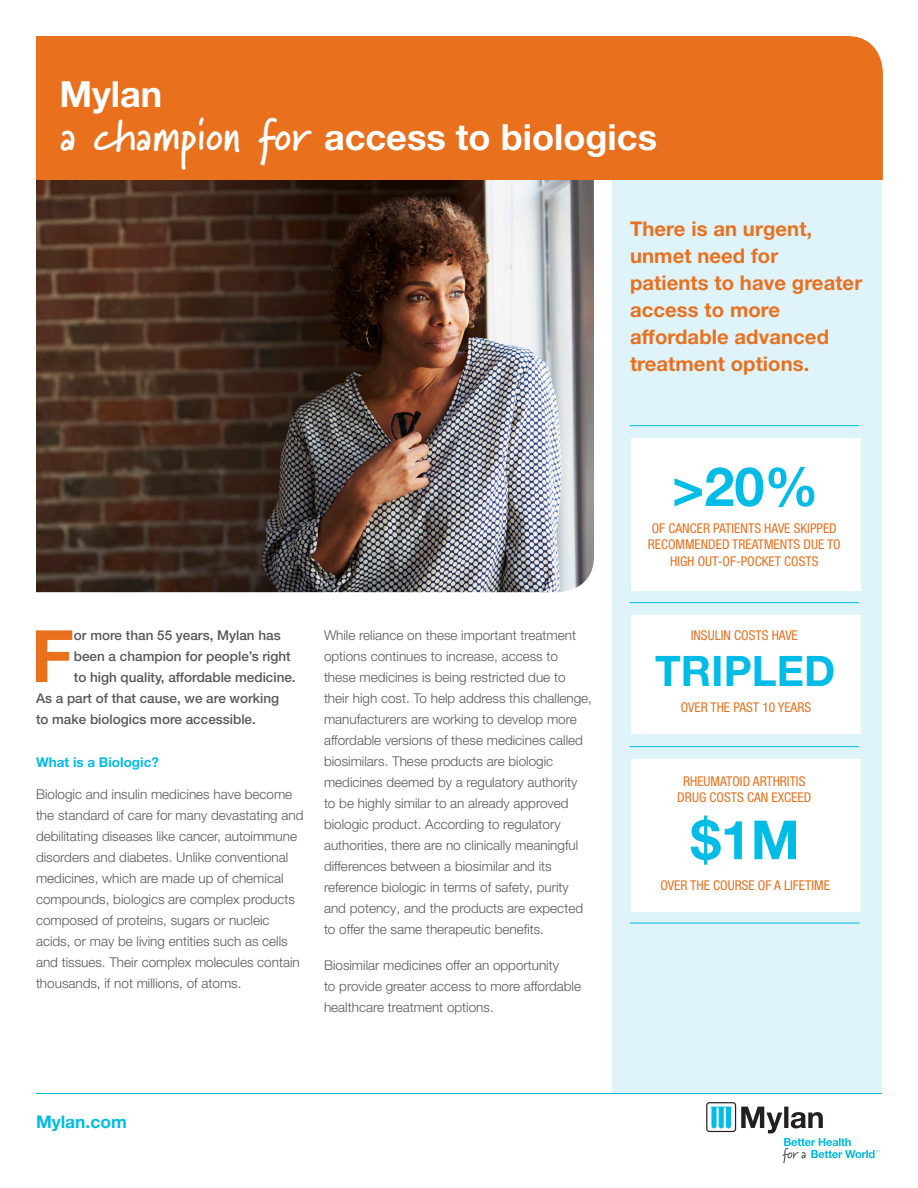
<style>
.page{position:relative;width:918px;height:1188px;background:#fff}
.page>*{position:absolute;margin:0;border:0;box-sizing:border-box;transform-origin:0 0}
.Fact_Sheet_Intro{font:700 72.3px "Helvetica Neue LT Pro";color:#e9711e}
.A_Head{font:700 54px "Helvetica Neue LT Pro";color:#02bce8}
.A_Head-2{font:700 42.15px "Helvetica Neue LT Pro";color:#02bce8}
.t1{font:700 36.15px "Helvetica Neue LT Pro";color:#fff}
.t2{font:700 20.25px/27px "Helvetica Neue LT Pro";letter-spacing:.005em;color:#e9711e}
.t3{font:700 17.4px "Helvetica Neue LT Pro";color:#02bce8}
.Text{font:300 13.5px/21px "Helvetica Neue LT Pro";color:#57585a}
.Text-2{font:condensed 13.5px/16.5px "Helvetica Neue LT Pro";color:#e9711e;text-align:center}
.Fact_Sheet_Intro-2{font:500 13.5px "Helvetica Neue LT Pro";color:#57585a}
.A_Head-3{font:700 13.5px "Helvetica Neue LT Pro";color:#02bce8}
.s1{font-family:"Marydale";font-size:45.15px}
</style>
<div class="page">
<img style="left:36px;top:180px;width:558px;height:412px">
<div style="left:36px;top:36px;width:847px;height:144px;background:#e9711e"></div>
<div style="left:612px;top:180px;width:270px;height:913px;background:#def3fa"></div>
<hr style="left:630px;top:425px;width:229px;height:1px;background:#02bce8">
<div style="left:631px;top:438px;width:229px;height:153px;background:#fff"></div>
<hr style="left:630px;top:602px;width:229px;height:1px;background:#02bce8">
<div style="left:631px;top:615px;width:229px;height:119px;background:#fff"></div>
<hr style="left:630px;top:746px;width:229px;height:1px;background:#02bce8">
<div style="left:631px;top:759px;width:229px;height:153px;background:#fff"></div>
<hr style="left:630px;top:923px;width:230px;height:1px;background:#02bce8">
<svg style="left:706px;top:1102px;width:173px;height:61px"></svg>
<hr style="left:36px;top:1093px;width:846px;height:1px;background:#02bce8">
<p class="t1" style="left:59px;top:71px;width:104px">Mylan</p>
<p class="t1" style="left:59px;top:114px;width:599px"><span class="s1">a champion for</span> access to biologics</p>
<p class="t2" style="left:630px;top:215px;width:234px">There is an urgent, unmet need for<br>patients to have greater access to more affordable advanced treatment options.</p>
<p class="A_Head" style="left:672px;top:453px;width:148px">&gt;20%</p>
<p class="Fact_Sheet_Intro" style="left:31px;top:611px;width:44px">F</p>
<p class="Fact_Sheet_Intro-2" style="left:74px;top:627px;width:208px">or more than 55 years, Mylan has</p>
<p class="Fact_Sheet_Intro-2" style="left:74px;top:648px;width:218px">been a champion for people’s right</p>
<p class="Fact_Sheet_Intro-2" style="left:74px;top:669px;width:223px">to high quality, affordable medicine.</p>
<p class="Fact_Sheet_Intro-2" style="left:36px;top:690px;width:245px">As a part of that cause, we are working</p>
<p class="Fact_Sheet_Intro-2" style="left:36px;top:711px;width:221px">to make biologics more accessible.</p>
<p class="A_Head-3" style="left:36px;top:754px;width:124px">What is a Biologic?</p>
<p class="Text" style="left:36px;top:783px;width:269px">Biologic and insulin medicines have become the standard of care for many devastating and debilitating diseases like cancer, autoimmune disorders and diabetes. Unlike conventional medicines, which are made up of chemical compounds, biologics are complex products composed of proteins, sugars or nucleic acids, or may be living entities such as cells and tissues. Their complex molecules contain thousands, if not millions, of atoms.</p>
<p class="Text" style="left:324px;top:624px;width:270px">While reliance on these important treatment options continues to increase, access to these medicines is being restricted due to their high cost. To help address this challenge, manufacturers are working to develop more affordable versions of these medicines called biosimilars. These products are biologic medicines deemed by a regulatory authority to be highly similar to an already approved biologic product. According to regulatory authorities, there are no clinically meaningful differences between a biosimilar and its reference biologic in terms of safety, purity and potency, and the products are expected to offer the same therapeutic benefits.</p>
<p class="Text" style="left:324px;top:954px;width:259px">Biosimilar medicines offer an opportunity<br>to provide greater access to more affordable healthcare treatment options.</p>
<p class="t3" style="left:36px;top:1111px;width:92px">Mylan.com</p>
<p class="Text-2" style="left:648px;top:520px;width:195px">OF CANCER PATIENTS HAVE SKIPPED<br>RECOMMENDED TREATMENTS DUE TO<br>HIGH OUT-OF-POCKET COSTS</p>
<p class="Text-2" style="left:691px;top:626px;width:109px">INSULIN COSTS HAVE</p>
<p class="A_Head-2" style="left:655px;top:644px;width:182px">TRIPLED</p>
<p class="Text-2" style="left:681px;top:698px;width:132px">OVER THE PAST 10 YEARS</p>
<p class="Text-2" style="left:677px;top:773px;width:136px">RHEUMATOID ARTHRITIS<br>DRUG COSTS CAN EXCEED</p>
<p class="A_Head" style="left:691px;top:806px;width:111px">$1M</p>
<p class="Text-2" style="left:660px;top:877px;width:171px">OVER THE COURSE OF A LIFETIME</p>
</div>
